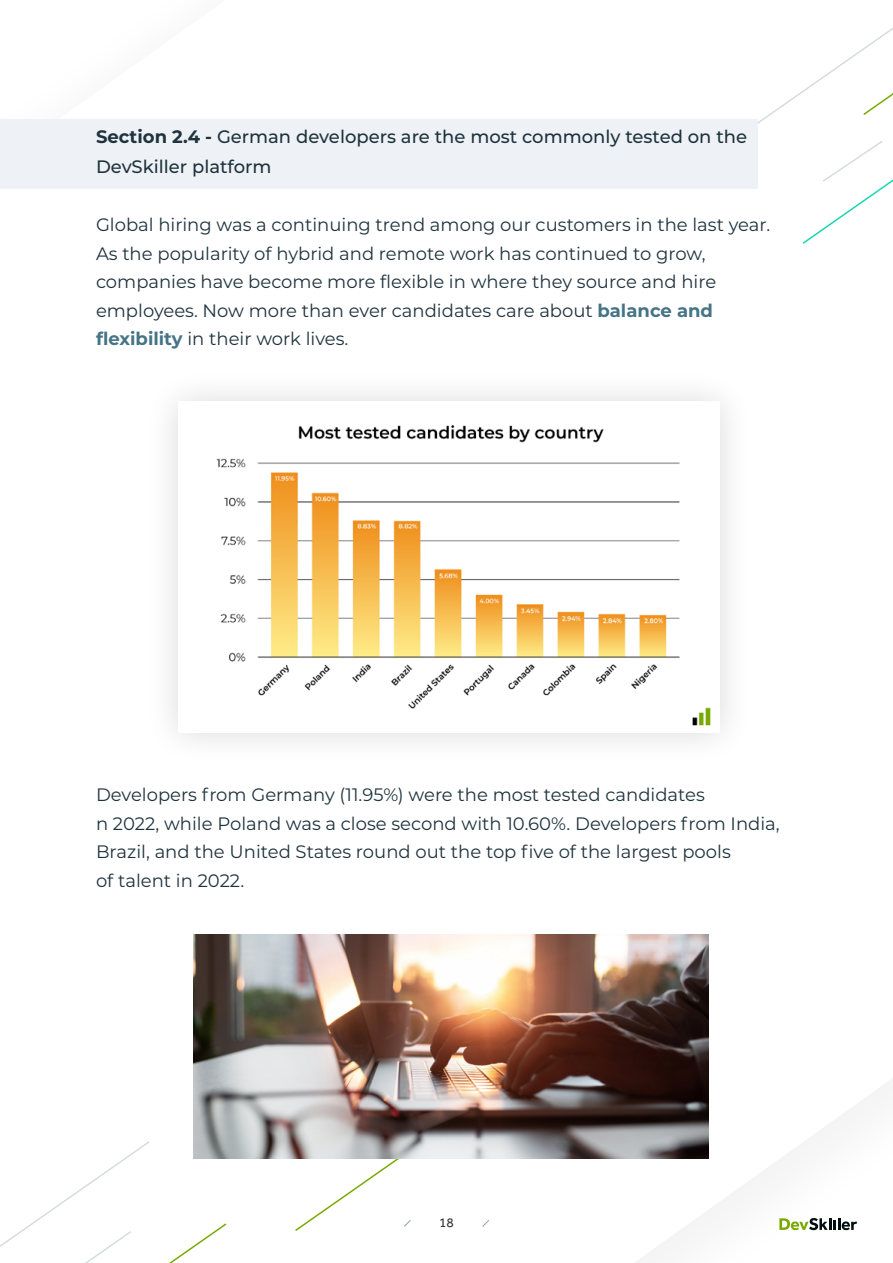
<style>
.page{position:relative;width:893px;height:1263px;background:#fff}
.page>*{position:absolute;margin:0;border:0;box-sizing:border-box;transform-origin:0 0}
.t1{font:18px/28.5px "Montserrat";color:#1f333d}
.t2{font:500 18px/30px "Montserrat";color:#1f333d}
.t3{font:13.5px "Effra";color:#343636}
.s1{font-weight:700}
.s2{font-weight:700;color:#447485}
</style>
<div class="page">
<svg style="left:0;top:1140px;width:228px;height:123px"></svg>
<svg style="left:758px;top:28px;width:135px;height:216px"></svg>
<svg style="left:482px;top:1220px;width:7px;height:7px"></svg>
<svg style="left:293px;top:1158px;width:158px;height:73px"></svg>
<div style="left:0;top:119px;width:758px;height:70px;background:#eef2f6"></div>
<div style="left:144px;top:368px;width:609px;height:398px;background:#000;opacity:.15"></div>
<img style="left:216px;top:425px;width:495px;height:301px">
<img style="left:194px;top:934px;width:514px;height:224px">
<p class="t2" style="left:96px;top:121px;width:653px"><span class="s1">Section 2.4 -</span> German developers are the most commonly tested on the<br>DevSkiller platform</p>
<p class="t1" style="left:96px;top:210px;width:676px">Global hiring was a continuing trend among our customers in the last year.<br>As the popularity of hybrid and remote work has continued to grow, companies have become more flexible in where they source and hire employees. Now more than ever candidates care about <span class="s2">balance and flexibility</span> in their work lives.</p>
<p class="t1" style="left:96px;top:780px;width:685px">Developers from Germany (11.95%) were the most tested candidates<br>n 2022, while Poland was a close second with 10.60%. Developers from India, Brazil, and the United States round out the top five of the largest pools<br>of talent in 2022.</p>
<p class="t3" style="left:439px;top:1214px;width:16px">18</p>
</div>
